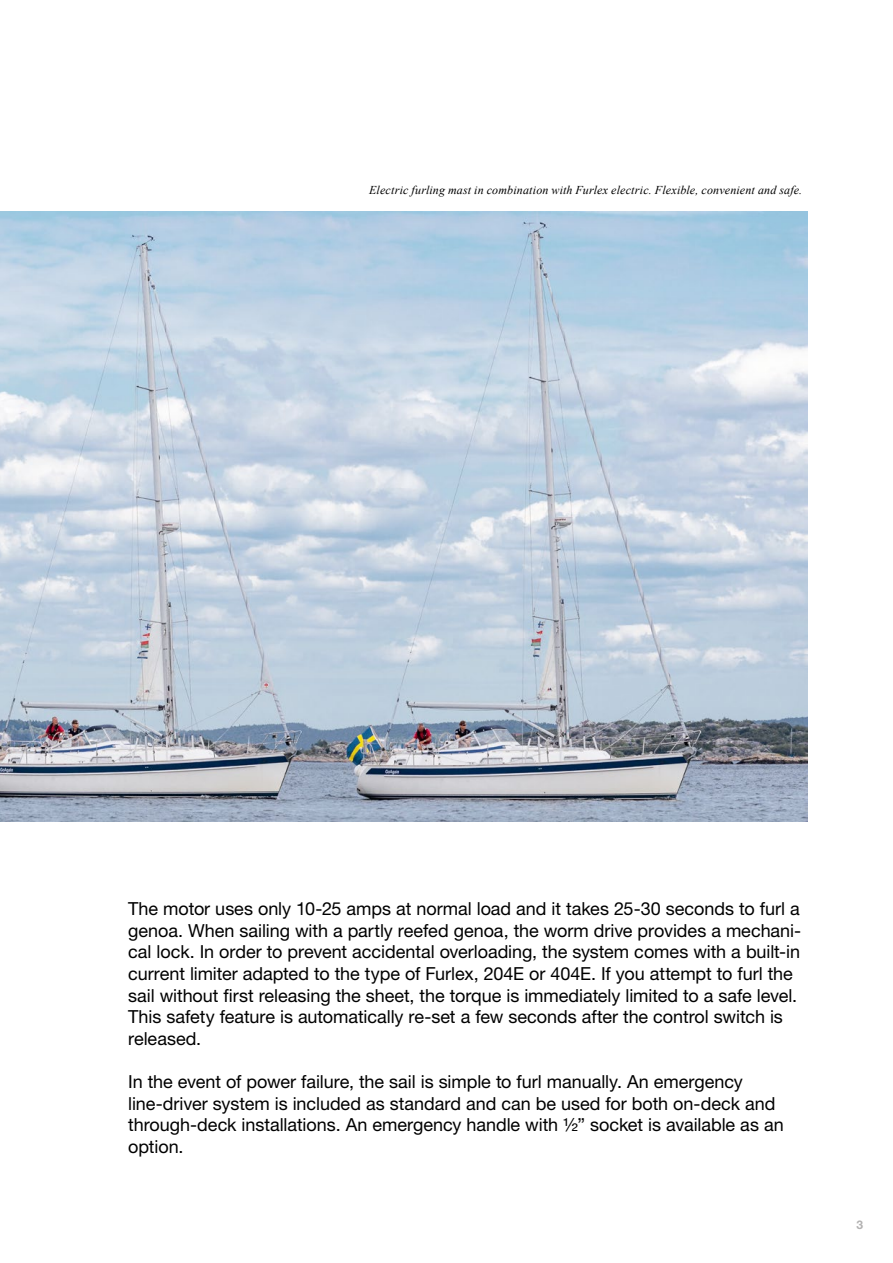
<style>
.page{position:relative;width:893px;height:1263px;background:#fff}
.page>*{position:absolute;margin:0;border:0;box-sizing:border-box;transform-origin:0 0}
.t1{font:18px/21.6px "Helvetica Neue LT Pro";letter-spacing:-.005em;color:#000}
.Bildtext_DL{font:italic 12px "Times New Roman";letter-spacing:.01em;color:#000}
.t2{font:700 12px "Helvetica Neue LT Pro";color:#b3b2b2}
</style>
<div class="page">
<img style="left:0;top:212px;width:808px;height:609px">
<p class="Bildtext_DL" style="left:369px;top:181px;width:434px">Electric furling mast in combination with Furlex electric. Flexible, convenient and safe.</p>
<p class="t1" style="left:128px;top:898px;width:674px">The motor uses only 10-25 amps at normal load and it takes 25-30 seconds to furl a genoa. When sailing with a partly reefed genoa, the worm drive provides a mechani&shy;cal lock. In order to prevent accidental overloading, the system comes with a built-in current limiter adapted to the type of Furlex, 204E or 404E. If you attempt to furl the sail without first releasing the sheet, the torque is immediately limited to a safe level.<br>This safety feature is automatically re-set a few seconds after the control switch is released.</p>
<p class="t1" style="left:128px;top:1070px;width:657px">In the event of power failure, the sail is simple to furl manually. An emergency line-driver system is included as standard and can be used for both on-deck and through-deck installations. An emergency handle with ½” socket is available as an option.</p>
<p class="t2" style="left:856px;top:1217px;width:8px">3</p>
</div>
